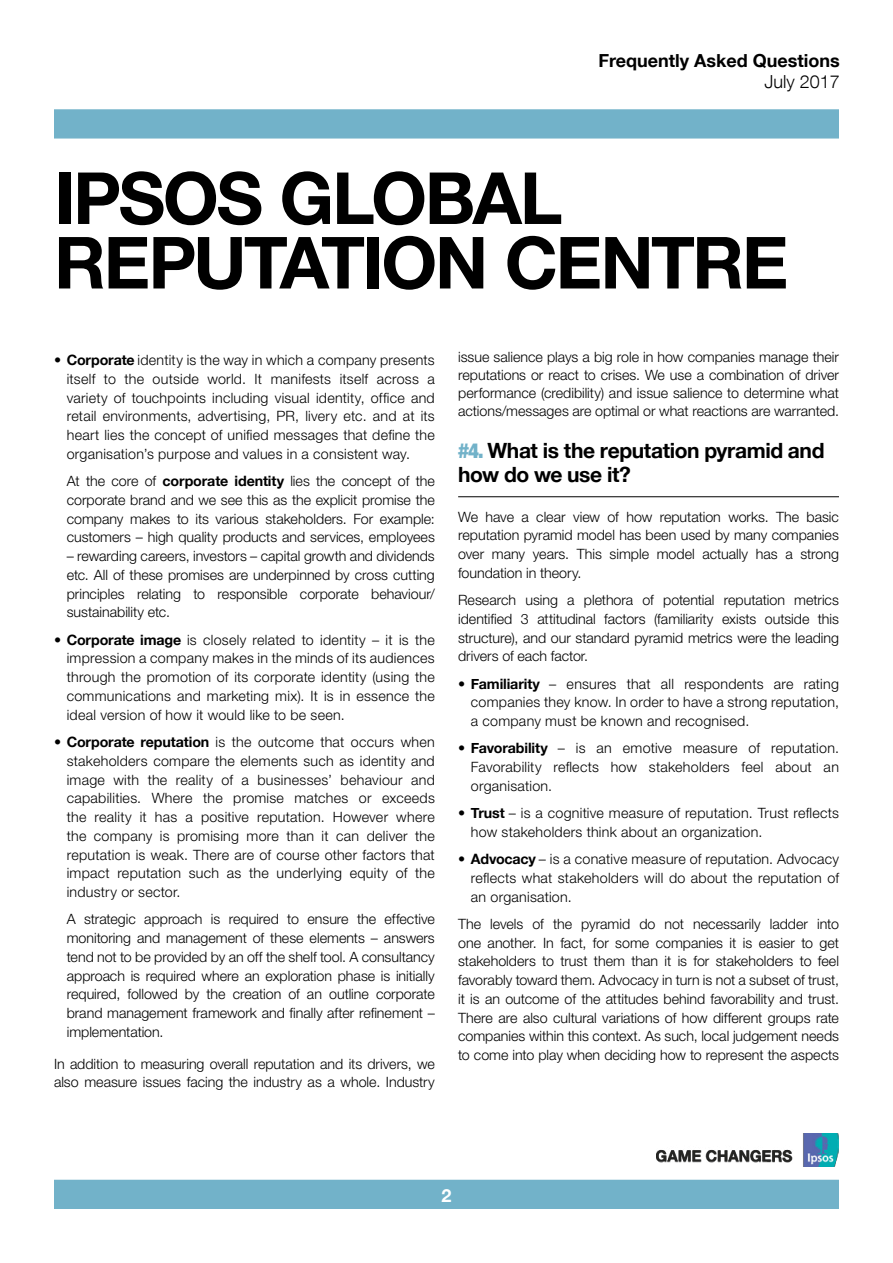
<style>
.page{position:relative;width:893px;height:1263px;background:#fff}
.page>*{position:absolute;margin:0;border:0;box-sizing:border-box;transform-origin:0 0}
.t1{font:700 72px/64.5px "Helvetica Neue LT Com";letter-spacing:-.035em;color:#000}
.SH1_BlackBold_Underl{font:700 21px/24px "Helvetica Neue";letter-spacing:-.02em;color:#000}
.t2{font:700 18px "Helvetica Neue LT Com";color:#000}
.t3{font:300 18px "Helvetica Neue LT Com";color:#000}
.t4{font:700 18px "Helvetica Neue";color:#fff}
.Body{font:300 14.25px/18.8px "Helvetica Neue LT";letter-spacing:.01em;color:#000;text-align:justify}
.Body_Indent{font:300 14.25px/18.8px "Helvetica Neue LT";color:#000;text-align:justify}
.s1{font-family:"Helvetica Neue";font-weight:700}
.s2{font-weight:900;font-stretch:condensed;color:#72b2c9}
</style>
<div class="page">
<div style="left:54px;top:1180px;width:785px;height:29px;background:#72b2c9"></div>
<div style="left:54px;top:109px;width:785px;height:30px;background:#72b2c9;border:2px solid #72b2c9"></div>
<img style="left:657px;top:1134px;width:182px;height:32px">
<hr style="left:458px;top:496px;width:381px;height:1px;background:#000">
<p class="t2" style="left:598px;top:49px;width:243px">Frequently Asked Questions</p>
<p class="t3" style="left:764px;top:71px;width:77px">July 2017</p>
<h1 class="t1" style="left:54px;top:164px;width:736px">IPSOS GLOBAL<br>REPUTATION CENTRE</h1>
<p class="Body" style="left:67px;top:350px;width:370px;text-indent:-13px">• <span class="s1">Corporate</span> identity is the way in which a company presents itself to the outside world. It manifests itself across a variety of touchpoints including visual identity, office and retail environments, advertising, PR, livery etc. and at its heart lies the concept of unified messages that define the organisation’s purpose and values in a consistent way.</p>
<p class="Body_Indent" style="left:67px;top:471px;width:370px">At the core of <span class="s1">corporate identity</span> lies the concept of the corporate brand and we see this as the explicit promise the company makes to its various stakeholders. For example: customers – high quality products and services, employees</p>
<p class="Body_Indent" style="left:67px;top:546px;width:370px">– rewarding careers, investors – capital growth and dividends etc. All of these promises are underpinned by cross cutting principles relating to responsible corporate behaviour/ sustainability etc.</p>
<p class="Body" style="left:67px;top:630px;width:370px;text-indent:-13px">• <span class="s1">Corporate image</span> is closely related to identity – it is the impression a company makes in the minds of its audiences through the promotion of its corporate identity (using the communications and marketing mix). It is in essence the ideal version of how it would like to be seen.</p>
<p class="Body" style="left:67px;top:732px;width:370px;text-indent:-13px">• <span class="s1">Corporate reputation</span> is the outcome that occurs when stakeholders compare the elements such as identity and image with the reality of a businesses’ behaviour and capabilities. Where the promise matches or exceeds the reality it has a positive reputation. However where the company is promising more than it can deliver the reputation is weak. There are of course other factors that impact reputation such as the underlying equity of the industry or sector.</p>
<p class="Body_Indent" style="left:67px;top:909px;width:370px">A strategic approach is required to ensure the effective monitoring and management of these elements – answers tend not to be provided by an off the shelf tool. A consultancy approach is required where an exploration phase is initially required, followed by the creation of an outline corporate brand management framework and finally after refinement – implementation.</p>
<p class="Body" style="left:54px;top:1055px;width:382px;line-height:18px">In addition to measuring overall reputation and its drivers, we also measure issues facing the industry as a whole. Industry</p>
<p class="Body" style="left:458px;top:348px;width:382px;line-height:18px">issue salience plays a big role in how companies manage their reputations or react to crises. We use a combination of driver performance (credibility) and issue salience to determine what actions/messages are optimal or what reactions are warranted.</p>
<p class="SH1_BlackBold_Underl" style="left:458px;top:439px;width:368px"><span class="s2">#4.</span> What is the reputation pyramid and how do we use it?</p>
<p class="Body" style="left:458px;top:507px;width:382px">We have a clear view of how reputation works. The basic reputation pyramid model has been used by many companies over many years. This simple model actually has a strong foundation in theory.</p>
<p class="Body" style="left:458px;top:590px;width:382px">Research using a plethora of potential reputation metrics identified 3 attitudinal factors (familiarity exists outside this structure), and our standard pyramid metrics were the leading drivers of each factor.</p>
<p class="Body" style="left:471px;top:674px;width:370px;text-indent:-13px">• <span class="s1">Familiarity</span> – ensures that all respondents are rating companies they know. In order to have a strong reputation, a company must be known and recognised.</p>
<p class="Body" style="left:471px;top:738px;width:370px;text-indent:-13px">• <span class="s1">Favorability</span> – is an emotive measure of reputation.<br>Favorability reflects how stakeholders feel about an organisation.</p>
<p class="Body" style="left:471px;top:803px;width:370px;text-indent:-13px">• <span class="s1">Trust</span> – is a cognitive measure of reputation. Trust reflects how stakeholders think about an organization.</p>
<p class="Body" style="left:471px;top:849px;width:370px;text-indent:-13px">• <span class="s1">Advocacy</span> – is a conative measure of reputation. Advocacy reflects what stakeholders will do about the reputation of an organisation.</p>
<p class="Body" style="left:458px;top:914px;width:382px">The levels of the pyramid do not necessarily ladder into one another. In fact, for some companies it is easier to get stakeholders to trust them than it is for stakeholders to feel favorably toward them. Advocacy in turn is not a subset of trust, it is an outcome of the attitudes behind favorability and trust.<br>There are also cultural variations of how different groups rate companies within this context. As such, local judgement needs to come into play when deciding how to represent the aspects</p>
<p class="t4" style="left:441px;top:1182px;width:12px">2</p>
</div>
